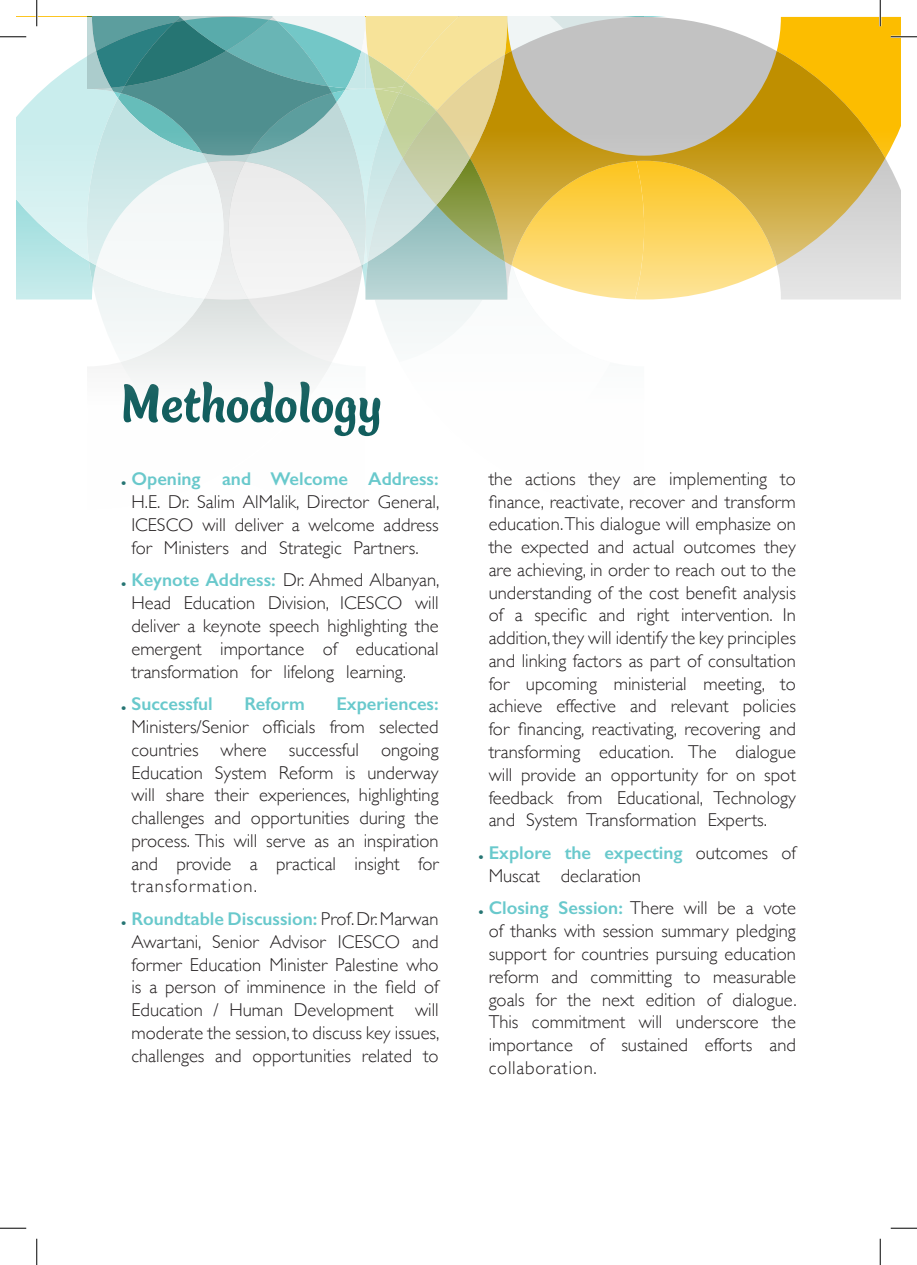
<style>
.page{position:relative;width:917px;height:1265px;background:#fff}
.page>*{position:absolute;margin:0;border:0;box-sizing:border-box;transform-origin:0 0}
.t1{font:800 66.5px "Blanket";color:#125e5e}
.t2{font:300 18.55px/22.8px "Gill Sans";color:#231f20;text-align:justify}
.t3{font:600 18.55px "Gill Sans";color:#69c9cc}
.s1{font-weight:700;color:#267573}
.s2{font-weight:600;color:#69c9cc}
</style>
<div class="page">
<svg style="left:0;top:1227px;width:26px;height:1px"></svg>
<svg style="left:891px;top:1227px;width:26px;height:1px"></svg>
<svg style="left:36px;top:1238px;width:1px;height:26px"></svg>
<svg style="left:0;top:0;width:917px;height:380px"></svg>
<svg style="left:880px;top:1238px;width:1px;height:26px"></svg>
<p class="t1" style="left:121px;top:371px;width:263px">Methodology</p>
<p class="t2" style="left:121px;top:467px;width:320px;text-align:center"><span class="s1">.</span> <span class="s2">Opening and Welcome Address:<br></span>H.E. Dr. Salim AlMalik, Director General, ICESCO will deliver a welcome address for Ministers and Strategic Partners.</p>
<p class="t2" style="left:131px;top:568px;width:309px;text-indent:-10px"><span class="s1">.</span> <span class="s2">Keynote Address:</span> Dr. Ahmed Albanyan, Head Education Division, ICESCO will deliver a keynote speech highlighting the emergent importance of educational transformation for lifelong learning.</p>
<p class="t3" style="left:121px;top:692px;width:93px"><span class="s1">.</span> Successful</p>
<p class="t3" style="left:244px;top:692px;width:62px">Reform</p>
<p class="t2" style="left:131px;top:691px;width:309px;text-indent:205px"><span class="s2">Experiences:<br></span>Ministers/Senior officials from selected countries where successful ongoing Education System Reform is underway will share their experiences, highlighting challenges and opportunities during the process. This will serve as an inspiration and provide a practical insight for transformation.</p>
<p class="t2" style="left:121px;top:906px;width:320px;text-align:center"><span class="s1">.</span> <span class="s2">Roundtable Discussion:</span> Prof. Dr. Marwan Awartani, Senior Advisor ICESCO and former Education Minister Palestine who is a person of imminence in the field of Education / Human Development will moderate the session, to discuss key issues, challenges and opportunities related to</p>
<p class="t2" style="left:489px;top:466px;width:309px">the actions they are implementing to finance, reactivate, recover and transform education. This dialogue will emphasize on the expected and actual outcomes they are achieving, in order to reach out to the understanding of the cost benefit analysis of a specific and right intervention. In addition, they will identify the key principles and linking factors as part of consultation for upcoming ministerial meeting, to achieve effective and relevant policies for financing, reactivating, recovering and transforming education. The dialogue will provide an opportunity for on spot feedback from Educational, Technology and System Transformation Experts.</p>
<p class="t2" style="left:489px;top:840px;width:309px;text-indent:-10px"><span class="s1">.</span> <span class="s2">Explore the expecting</span> outcomes of<br>Muscat declaration</p>
<p class="t2" style="left:489px;top:895px;width:309px;text-indent:-10px"><span class="s1">.</span> <span class="s2">Closing Session:</span> There will be a vote of thanks with session summary pledging support for countries pursuing education reform and committing to measurable goals for the next edition of dialogue.<br>This commitment will underscore the importance of sustained efforts and collaboration.</p>
</div>
